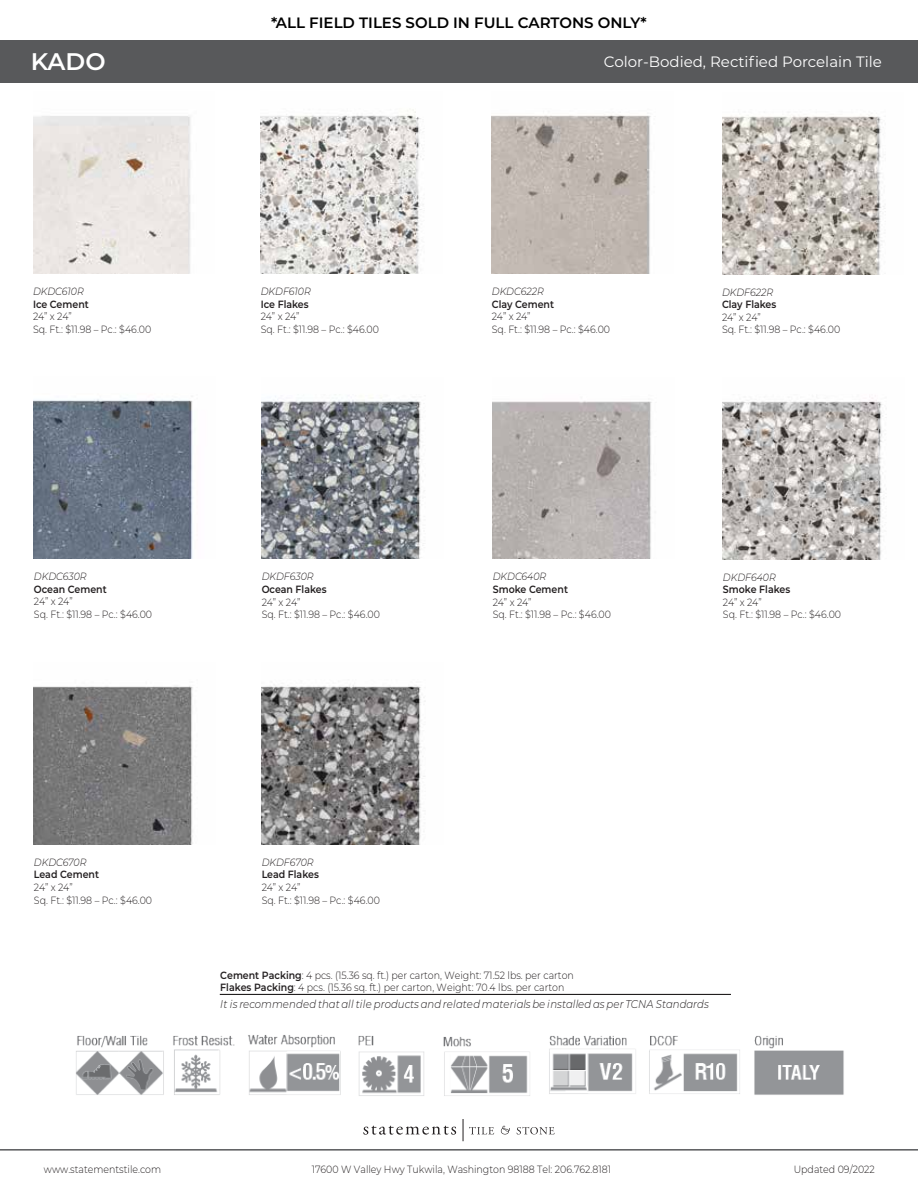
<style>
.page{position:relative;width:918px;height:1188px;background:#fff}
.page>*{position:absolute;margin:0;border:0;box-sizing:border-box;transform-origin:0 0}
.t1{font:600 24px "Montserrat";color:#fff}
.t2{font:600 15px "Montserrat";color:#000}
.t3{font:15px "Montserrat";color:#fff}
.t4{font:italic 300 11.25px "Montserrat";letter-spacing:.005em;color:#231f20;scale:.9 1}
.t5{font:300 10.5px/12.6px "Montserrat";color:#231f20;scale:.9 1}
.t6{font:600 10.5px "Montserrat";color:#231f20;scale:.9 1}
.t7{font:italic 300 10.5px "Montserrat";color:#231f20;scale:.9 1}
.s1{font-weight:600}
</style>
<div class="page">
<div style="left:0;top:40px;width:918px;height:43px;background:#58595b"></div>
<hr style="left:0;top:1149px;width:918px;height:2px;background:#58595b">
<svg style="left:363px;top:1126px;width:93px;height:9px"></svg>
<svg style="left:501px;top:1126px;width:9px;height:8px"></svg>
<svg style="left:517px;top:1127px;width:38px;height:7px"></svg>
<svg style="left:463px;top:1119px;width:31px;height:22px"></svg>
<hr style="left:220px;top:994px;width:511px;height:1px;background:#221f1f">
<img style="left:33px;top:116px;width:158px;height:158px">
<img style="left:261px;top:109px;width:163px;height:165px">
<img style="left:492px;top:115px;width:159px;height:159px">
<img style="left:722px;top:112px;width:164px;height:162px">
<img style="left:34px;top:398px;width:159px;height:161px">
<img style="left:262px;top:394px;width:163px;height:165px">
<img style="left:34px;top:686px;width:159px;height:158px">
<img style="left:262px;top:684px;width:163px;height:160px">
<img style="left:493px;top:401px;width:159px;height:158px">
<img style="left:723px;top:398px;width:161px;height:161px">
<img style="left:75px;top:1035px;width:769px;height:61px">
<h2 class="t2" style="left:271px;top:12px;width:377px">*ALL FIELD TILES SOLD IN FULL CARTONS ONLY*</h2>
<h1 class="t1" style="left:31px;top:44px;width:76px">KADO</h1>
<h2 class="t3" style="left:604px;top:51px;width:279px">Color-Bodied, Rectified Porcelain Tile</h2>
<p class="t7" style="left:33px;top:284px;width:58px">DKDC610R</p>
<p class="t6" style="left:33px;top:297px;width:64px">Ice Cement</p>
<p class="t5" style="left:33px;top:310px;width:133px">24” x 24”<br>Sq. Ft.: $11.98 – Pc.: $46.00</p>
<p class="t7" style="left:34px;top:569px;width:60px">DKDC630R</p>
<p class="t6" style="left:34px;top:582px;width:82px">Ocean Cement</p>
<p class="t5" style="left:34px;top:595px;width:133px">24” x 24”<br>Sq. Ft.: $11.98 – Pc.: $46.00</p>
<p class="t7" style="left:261px;top:284px;width:57px">DKDF610R</p>
<p class="t6" style="left:261px;top:297px;width:55px">Ice Flakes</p>
<p class="t5" style="left:261px;top:310px;width:133px">24” x 24”<br>Sq. Ft.: $11.98 – Pc.: $46.00</p>
<p class="t7" style="left:262px;top:569px;width:59px">DKDF630R</p>
<p class="t6" style="left:262px;top:582px;width:74px">Ocean Flakes</p>
<p class="t5" style="left:262px;top:595px;width:133px">24” x 24”<br>Sq. Ft.: $11.98 – Pc.: $46.00</p>
<p class="t7" style="left:492px;top:284px;width:59px">DKDC622R</p>
<p class="t6" style="left:492px;top:297px;width:71px">Clay Cement</p>
<p class="t5" style="left:492px;top:310px;width:133px">24” x 24”<br>Sq. Ft.: $11.98 – Pc.: $46.00</p>
<p class="t7" style="left:493px;top:569px;width:61px">DKDC640R</p>
<p class="t6" style="left:493px;top:582px;width:85px">Smoke Cement</p>
<p class="t5" style="left:493px;top:595px;width:133px">24” x 24”<br>Sq. Ft.: $11.98 – Pc.: $46.00</p>
<p class="t7" style="left:722px;top:285px;width:58px">DKDF622R</p>
<p class="t6" style="left:722px;top:297px;width:62px">Clay Flakes</p>
<p class="t5" style="left:722px;top:310px;width:133px">24” x 24”<br>Sq. Ft.: $11.98 – Pc.: $46.00</p>
<p class="t7" style="left:723px;top:570px;width:60px">DKDF640R</p>
<p class="t6" style="left:723px;top:582px;width:76px">Smoke Flakes</p>
<p class="t5" style="left:723px;top:595px;width:133px">24” x 24”<br>Sq. Ft.: $11.98 – Pc.: $46.00</p>
<p class="t7" style="left:34px;top:855px;width:60px">DKDC670R</p>
<p class="t6" style="left:34px;top:867px;width:74px">Lead Cement</p>
<p class="t5" style="left:34px;top:881px;width:133px">24” x 24”<br>Sq. Ft.: $11.98 – Pc.: $46.00</p>
<p class="t7" style="left:262px;top:855px;width:59px">DKDF670R</p>
<p class="t6" style="left:262px;top:867px;width:65px">Lead Flakes</p>
<p class="t5" style="left:262px;top:881px;width:133px">24” x 24”<br>Sq. Ft.: $11.98 – Pc.: $46.00</p>
<p class="t5" style="left:220px;top:968px;width:394px"><span class="s1">Cement Packing</span>: 4 pcs. (15.36 sq. ft.) per carton, Weight: 71.52 lbs. per carton<br><span class="s1">Flakes Packing</span>: 4 pcs. (15.36 sq. ft.) per carton, Weight: 70.4 lbs. per carton</p>
<p class="t4" style="left:220px;top:996px;width:544px">It is recommended that all tile products and related materials be installed as per TCNA Standards</p>
<p class="t5" style="left:44px;top:1162px;width:132px">www.statementstile.com</p>
<p class="t5" style="left:312px;top:1163px;width:334px">17600 W Valley Hwy Tukwila, Washington 98188 Tel: 206.762.8181</p>
<p class="t5" style="left:794px;top:1162px;width:92px">Updated 09/2022</p>
</div>
